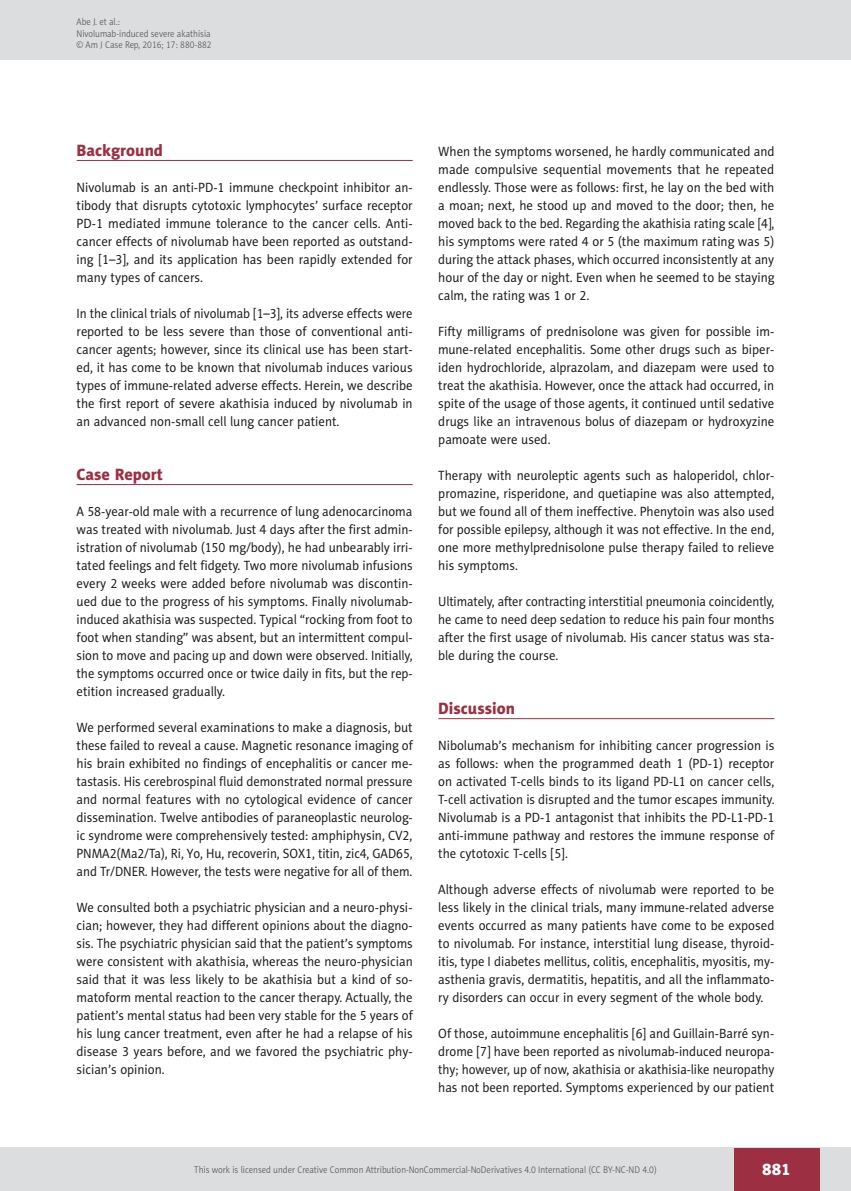
<style>
.page{position:relative;width:851px;height:1191px;background:#fff}
.page>*{position:absolute;margin:0;border:0;box-sizing:border-box;transform-origin:0 0}
.AJCR_Headline_1{font:16.5px "Naomi Sans EFN Heavy";color:#9d2f42}
.t1{font:16.5px "Naomi Sans EFN Heavy";color:#fff}
.AJCR_Body{font:13.5px/18px "Naomi Sans EFN";color:#231f20;text-align:justify;scale:.95 1}
.AJCR_Body-2{font:13.5px/18px "Naomi Sans EFN";color:#231f20;text-align:justify;scale:.94 1}
.AJCR_Body-3{font:13.5px/18px "Naomi Sans EFN";color:#231f20;text-align:justify;scale:.93 1}
.AJCR_pagina_zywa{font:9.75px/11.2px "Naomi Sans EFN Light";color:#57585a;scale:.9 1}
.AJCR_pagina_sygnatur{font:9.75px "Naomi Sans EFN Light";color:#57585a;scale:.9 1}
</style>
<div class="page">
<hr style="left:77px;top:160px;width:335px;height:1px;background:#9d2f42">
<hr style="left:77px;top:484px;width:335px;height:1px;background:#9d2f42">
<hr style="left:438px;top:718px;width:336px;height:1px;background:#9d2f42">
<div style="left:0;top:1148px;width:850px;height:43px;background:#dcdddf"></div>
<div style="left:733px;top:1147px;width:86px;height:43px;background:#9d2f42"></div>
<div style="left:0;top:0;width:850px;height:60px;background:#dcdddf"></div>
<p class="AJCR_pagina_zywa" style="left:77px;top:16px;width:150px">Abe J. et al.:<br>Nivolumab-induced severe akathisia</p>
<p class="AJCR_pagina_sygnatur" style="left:77px;top:39px;width:152px">© Am J Case Rep, 2016; 17: 880-882</p>
<p class="AJCR_Headline_1" style="left:77px;top:140px;width:88px">Background</p>
<p class="AJCR_Body" style="left:77px;top:178px;width:355px">Nivolumab is an anti-PD-1 immune checkpoint inhibitor an&shy;tibody that disrupts cytotoxic lymphocytes’ surface receptor PD-1 mediated immune tolerance to the cancer cells. Anti&shy;cancer effects of nivolumab have been reported as outstand&shy;ing [1–3], and its application has been rapidly extended for many types of cancers.</p>
<p class="AJCR_Body-2" style="left:77px;top:304px;width:359px">In the clinical trials of nivolumab [1–3], its adverse effects were reported to be less severe than those of conventional anti&shy;cancer agents; however, since its clinical use has been start&shy;ed, it has come to be known that nivolumab induces various types of immune-related adverse effects. Herein, we describe the first report of severe akathisia induced by nivolumab in an advanced non-small cell lung cancer patient.</p>
<p class="AJCR_Headline_1" style="left:77px;top:464px;width:88px">Case Report</p>
<p class="AJCR_Body" style="left:77px;top:502px;width:355px">A 58-year-old male with a recurrence of lung adenocarcinoma was treated with nivolumab. Just 4 days after the first admin&shy;istration of nivolumab (150 mg/body), he had unbearably irri&shy;tated feelings and felt fidgety. Two more nivolumab infusions every 2 weeks were added before nivolumab was discontin&shy;ued due to the progress of his symptoms. Finally nivolumab&shy;induced akathisia was suspected. Typical “rocking from foot to foot when standing” was absent, but an intermittent compul&shy;sion to move and pacing up and down were observed. Initially, the symptoms occurred once or twice daily in fits, but the rep&shy;etition increased gradually.</p>
<p class="AJCR_Body" style="left:77px;top:718px;width:355px">We performed several examinations to make a diagnosis, but these failed to reveal a cause. Magnetic resonance imaging of his brain exhibited no findings of encephalitis or cancer me&shy;tastasis. His cerebrospinal fluid demonstrated normal pressure and normal features with no cytological evidence of cancer dissemination. Twelve antibodies of paraneoplastic neurolog&shy;ic syndrome were comprehensively tested: amphiphysin, CV2, PNMA2(Ma2/Ta), Ri, Yo, Hu, recoverin, SOX1, titin, zic4, GAD65, and Tr/DNER. However, the tests were negative for all of them.</p>
<p class="AJCR_Body" style="left:77px;top:898px;width:355px">We consulted both a psychiatric physician and a neuro-physi&shy;cian; however, they had different opinions about the diagno&shy;sis. The psychiatric physician said that the patient’s symptoms were consistent with akathisia, whereas the neuro-physician said that it was less likely to be akathisia but a kind of so&shy;matoform mental reaction to the cancer therapy. Actually, the patient’s mental status had been very stable for the 5 years of his lung cancer treatment, even after he had a relapse of his disease 3 years before, and we favored the psychiatric phy&shy;sician’s opinion.</p>
<p class="AJCR_Body" style="left:438px;top:142px;width:355px">When the symptoms worsened, he hardly communicated and made compulsive sequential movements that he repeated endlessly. Those were as follows: first, he lay on the bed with a moan; next, he stood up and moved to the door; then, he moved back to the bed. Regarding the akathisia rating scale [4], his symptoms were rated 4 or 5 (the maximum rating was 5) during the attack phases, which occurred inconsistently at any hour of the day or night. Even when he seemed to be staying calm, the rating was 1 or 2.</p>
<p class="AJCR_Body" style="left:438px;top:322px;width:355px">Fifty milligrams of prednisolone was given for possible im&shy;mune-related encephalitis. Some other drugs such as biper&shy;iden hydrochloride, alprazolam, and diazepam were used to treat the akathisia. However, once the attack had occurred, in spite of the usage of those agents, it continued until sedative drugs like an intravenous bolus of diazepam or hydroxyzine pamoate were used.</p>
<p class="AJCR_Body" style="left:438px;top:466px;width:355px">Therapy with neuroleptic agents such as haloperidol, chlor&shy;promazine, risperidone, and quetiapine was also attempted, but we found all of them ineffective. Phenytoin was also used for possible epilepsy, although it was not effective. In the end, one more methylprednisolone pulse therapy failed to relieve his symptoms.</p>
<p class="AJCR_Body-3" style="left:438px;top:592px;width:363px">Ultimately, after contracting interstitial pneumonia coincidently, he came to need deep sedation to reduce his pain four months after the first usage of nivolumab. His cancer status was sta&shy;ble during the course.</p>
<p class="AJCR_Headline_1" style="left:438px;top:698px;width:78px">Discussion</p>
<p class="AJCR_Body" style="left:438px;top:736px;width:355px">Nibolumab’s mechanism for inhibiting cancer progression is as follows: when the programmed death 1 (PD-1) receptor on activated T-cells binds to its ligand PD-L1 on cancer cells, T-cell activation is disrupted and the tumor escapes immunity.<br>Nivolumab is a PD-1 antagonist that inhibits the PD-L1-PD-1 anti-immune pathway and restores the immune response of the cytotoxic T-cells [5].</p>
<p class="AJCR_Body" style="left:438px;top:880px;width:355px">Although adverse effects of nivolumab were reported to be less likely in the clinical trials, many immune-related adverse events occurred as many patients have come to be exposed to nivolumab. For instance, interstitial lung disease, thyroid&shy;itis, type I diabetes mellitus, colitis, encephalitis, myositis, my&shy;asthenia gravis, dermatitis, hepatitis, and all the inflammato&shy;ry disorders can occur in every segment of the whole body.</p>
<p class="AJCR_Body" style="left:438px;top:1024px;width:355px">Of those, autoimmune encephalitis [6] and Guillain-Barré syn&shy;drome [7] have been reported as nivolumab-induced neuropa&shy;thy; however, up of now, akathisia or akathisia-like neuropathy has not been reported. Symptoms experienced by our patient</p>
<p class="AJCR_pagina_zywa" style="left:194px;top:1164px;width:515px">This work is licensed under Creative Common Attribution-NonCommercial-NoDerivatives 4.0 International (CC BY-NC-ND 4.0)</p>
<p class="t1" style="left:762px;top:1159px;width:30px">881</p>
</div>
